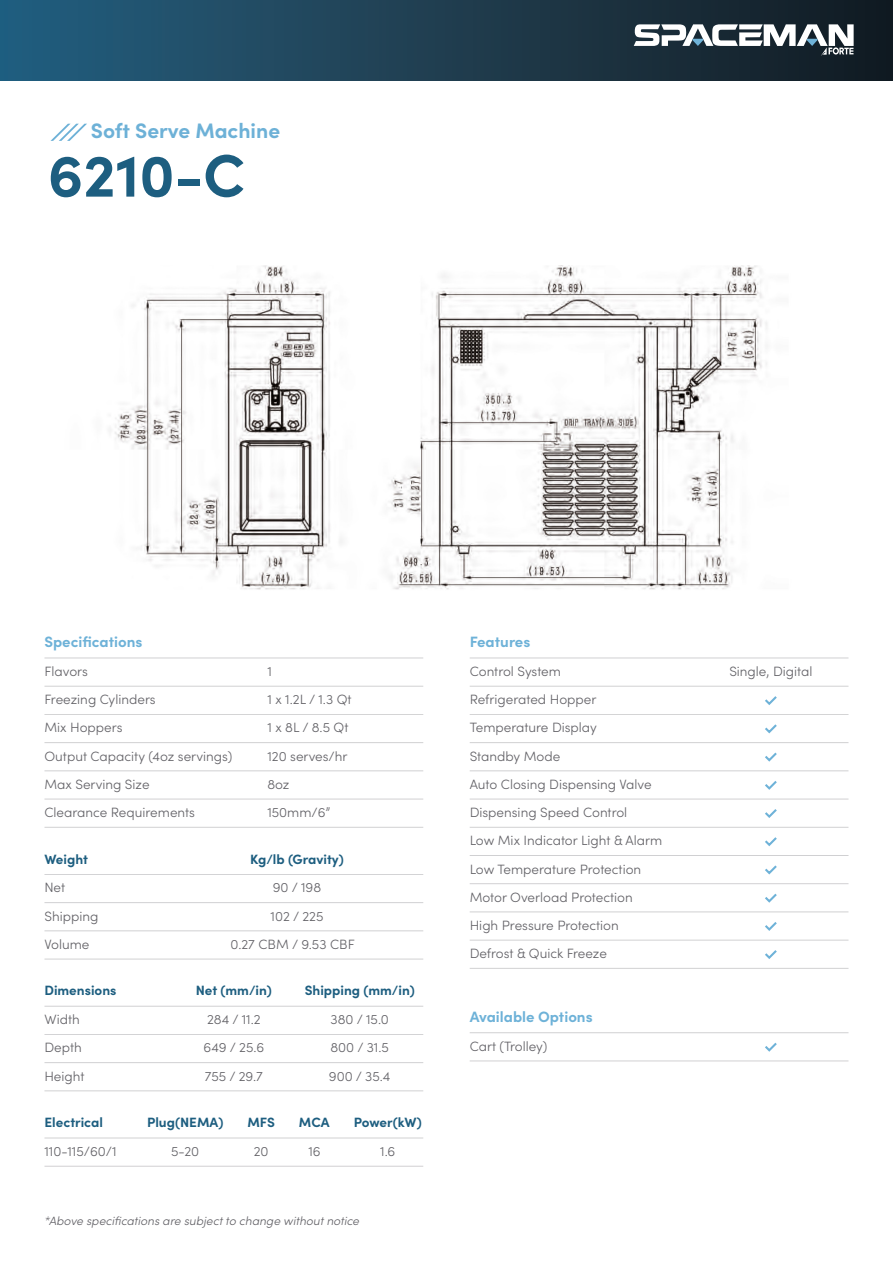
<style>
.page{position:relative;width:893px;height:1263px;background:#fff}
.page>*{position:absolute;margin:0;border:0;box-sizing:border-box;transform-origin:0 0}
.t1{font:700 60px "Sofia Pro";color:#1d5e80}
.t2{font:700 21px "Sofia Pro";color:#6db1d7}
.t3{font:700 15px "Sofia Pro";color:#6eb2d8}
.t4{font:300 13.5px/28.2px "Sofia Pro";color:#626166}
.t5{font:700 13.5px "Sofia Pro";color:#1d5e80}
.t6{font:italic 300 12px "Sofia Pro";color:#626166}
</style>
<div class="page">
<img style="left:110px;top:265px;width:657px;height:325px">
<hr style="left:470px;top:658px;width:378px;height:1px;background:#626166">
<hr style="left:470px;top:686px;width:378px;height:1px;background:#626166">
<hr style="left:470px;top:714px;width:378px;height:1px;background:#626166">
<hr style="left:470px;top:742px;width:378px;height:1px;background:#626166">
<hr style="left:470px;top:770px;width:378px;height:1px;background:#626166">
<hr style="left:470px;top:799px;width:378px;height:1px;background:#626166">
<hr style="left:470px;top:827px;width:378px;height:1px;background:#626166">
<hr style="left:470px;top:855px;width:378px;height:1px;background:#626166">
<hr style="left:470px;top:883px;width:378px;height:1px;background:#626166">
<hr style="left:470px;top:911px;width:378px;height:1px;background:#626166">
<hr style="left:470px;top:940px;width:378px;height:1px;background:#626166">
<hr style="left:470px;top:968px;width:378px;height:1px;background:#626166">
<svg style="left:765px;top:696px;width:12px;height:9px"></svg>
<svg style="left:765px;top:724px;width:12px;height:10px"></svg>
<svg style="left:765px;top:752px;width:12px;height:10px"></svg>
<svg style="left:765px;top:781px;width:12px;height:9px"></svg>
<svg style="left:765px;top:809px;width:12px;height:9px"></svg>
<svg style="left:765px;top:837px;width:12px;height:10px"></svg>
<svg style="left:765px;top:865px;width:12px;height:10px"></svg>
<svg style="left:765px;top:893px;width:12px;height:10px"></svg>
<svg style="left:765px;top:922px;width:12px;height:9px"></svg>
<svg style="left:765px;top:950px;width:12px;height:9px"></svg>
<hr style="left:470px;top:1032px;width:378px;height:1px;background:#626166">
<hr style="left:470px;top:1060px;width:378px;height:1px;background:#626166">
<svg style="left:765px;top:1042px;width:12px;height:10px"></svg>
<svg style="left:50px;top:124px;width:37px;height:17px"></svg>
<div style="left:0;top:0;width:893px;height:81px;background:linear-gradient(to right,#255f7f,#151b21)"></div>
<svg style="left:634px;top:24px;width:220px;height:32px"></svg>
<hr style="left:44px;top:658px;width:379px;height:1px;background:#626166">
<hr style="left:44px;top:686px;width:379px;height:1px;background:#626166">
<hr style="left:44px;top:714px;width:379px;height:1px;background:#626166">
<hr style="left:44px;top:742px;width:379px;height:1px;background:#626166">
<hr style="left:44px;top:770px;width:379px;height:1px;background:#626166">
<hr style="left:44px;top:799px;width:379px;height:1px;background:#626166">
<hr style="left:44px;top:827px;width:379px;height:1px;background:#626166">
<hr style="left:44px;top:874px;width:379px;height:1px;background:#626166">
<hr style="left:44px;top:902px;width:379px;height:1px;background:#626166">
<hr style="left:44px;top:930px;width:379px;height:1px;background:#626166">
<hr style="left:44px;top:959px;width:379px;height:1px;background:#626166">
<hr style="left:44px;top:1137px;width:379px;height:1px;background:#626166">
<hr style="left:44px;top:1166px;width:379px;height:1px;background:#626166">
<hr style="left:44px;top:1006px;width:379px;height:1px;background:#626166">
<hr style="left:44px;top:1034px;width:379px;height:1px;background:#626166">
<hr style="left:44px;top:1062px;width:379px;height:1px;background:#626166">
<hr style="left:44px;top:1090px;width:379px;height:1px;background:#626166">
<h2 class="t2" style="left:91px;top:115px;width:191px">Soft Serve Machine</h2>
<h1 class="t1" style="left:48px;top:129px;width:199px">6210-C</h1>
<p class="t3" style="left:44px;top:630px;width:99px">Specifications</p>
<p class="t4" style="left:44px;top:656px;width:45px">Flavors</p>
<p class="t4" style="left:267px;top:656px;width:6px">1</p>
<p class="t4" style="left:44px;top:685px;width:113px">Freezing Cylinders</p>
<p class="t4" style="left:267px;top:685px;width:86px">1 x 1.2L / 1.3 Qt</p>
<p class="t4" style="left:44px;top:713px;width:80px">Mix Hoppers</p>
<p class="t4" style="left:267px;top:713px;width:83px">1 x 8L / 8.5 Qt</p>
<p class="t4" style="left:44px;top:741px;width:189px">Output Capacity (4oz servings)<br>Max Serving Size</p>
<p class="t4" style="left:267px;top:741px;width:82px">120 serves/hr<br>8oz</p>
<p class="t4" style="left:44px;top:797px;width:152px">Clearance Requirements</p>
<p class="t4" style="left:267px;top:797px;width:65px">150mm/6”</p>
<p class="t5" style="left:44px;top:848px;width:45px">Weight</p>
<p class="t5" style="left:250px;top:848px;width:95px">Kg/lb (Gravity)</p>
<p class="t4" style="left:44px;top:873px;width:22px">Net</p>
<p class="t4" style="left:271px;top:873px;width:54px">90 / 198<br>102 / 225</p>
<p class="t4" style="left:44px;top:901px;width:55px">Shipping</p>
<p class="t4" style="left:44px;top:929px;width:47px">Volume</p>
<p class="t4" style="left:231px;top:929px;width:126px">0.27 CBM / 9.53 CBF</p>
<p class="t5" style="left:44px;top:980px;width:74px">Dimensions</p>
<p class="t5" style="left:196px;top:980px;width:78px">Net (mm/in)</p>
<p class="t5" style="left:305px;top:980px;width:112px">Shipping (mm/in)</p>
<p class="t4" style="left:44px;top:1005px;width:37px">Width</p>
<p class="t4" style="left:330px;top:1005px;width:60px">380 / 15.0<br>800 / 31.5</p>
<p class="t4" style="left:207px;top:1005px;width:55px">284 / 11.2</p>
<p class="t4" style="left:44px;top:1033px;width:39px">Depth</p>
<p class="t4" style="left:204px;top:1033px;width:62px">649 / 25.6</p>
<p class="t4" style="left:44px;top:1061px;width:42px">Height</p>
<p class="t5" style="left:44px;top:1112px;width:60px">Electrical</p>
<p class="t4" style="left:44px;top:1136px;width:74px">110-115/60/1</p>
<p class="t4" style="left:205px;top:1061px;width:59px">755 / 29.7</p>
<p class="t4" style="left:329px;top:1061px;width:63px">900 / 35.4</p>
<p class="t5" style="left:147px;top:1112px;width:78px">Plug(NEMA)</p>
<p class="t4" style="left:171px;top:1136px;width:30px">5-20</p>
<p class="t5" style="left:247px;top:1112px;width:29px">MFS</p>
<p class="t4" style="left:254px;top:1136px;width:16px">20</p>
<p class="t5" style="left:299px;top:1112px;width:32px">MCA</p>
<p class="t4" style="left:308px;top:1136px;width:14px">16</p>
<p class="t5" style="left:354px;top:1112px;width:69px">Power(kW)</p>
<p class="t4" style="left:380px;top:1136px;width:17px">1.6</p>
<p class="t6" style="left:44px;top:1212px;width:317px">*Above specifications are subject to change without notice</p>
<p class="t3" style="left:470px;top:630px;width:62px">Features</p>
<p class="t4" style="left:470px;top:656px;width:93px">Control System</p>
<p class="t4" style="left:470px;top:685px;width:128px">Refrigerated Hopper</p>
<p class="t4" style="left:470px;top:713px;width:129px">Temperature Display</p>
<p class="t4" style="left:470px;top:741px;width:184px">Standby Mode<br>Auto Closing Dispensing Valve</p>
<p class="t4" style="left:470px;top:797px;width:159px">Dispensing Speed Control</p>
<p class="t4" style="left:470px;top:826px;width:194px">Low Mix Indicator Light &amp; Alarm</p>
<p class="t4" style="left:470px;top:854px;width:173px">Low Temperature Protection</p>
<p class="t4" style="left:470px;top:882px;width:165px">Motor Overload Protection<br>High Pressure Protection<br>Defrost &amp; Quick Freeze</p>
<p class="t3" style="left:470px;top:1005px;width:124px">Available Options</p>
<p class="t4" style="left:470px;top:1031px;width:79px">Cart (Trolley)</p>
<p class="t4" style="left:729px;top:656px;width:85px">Single, Digital</p>
</div>
